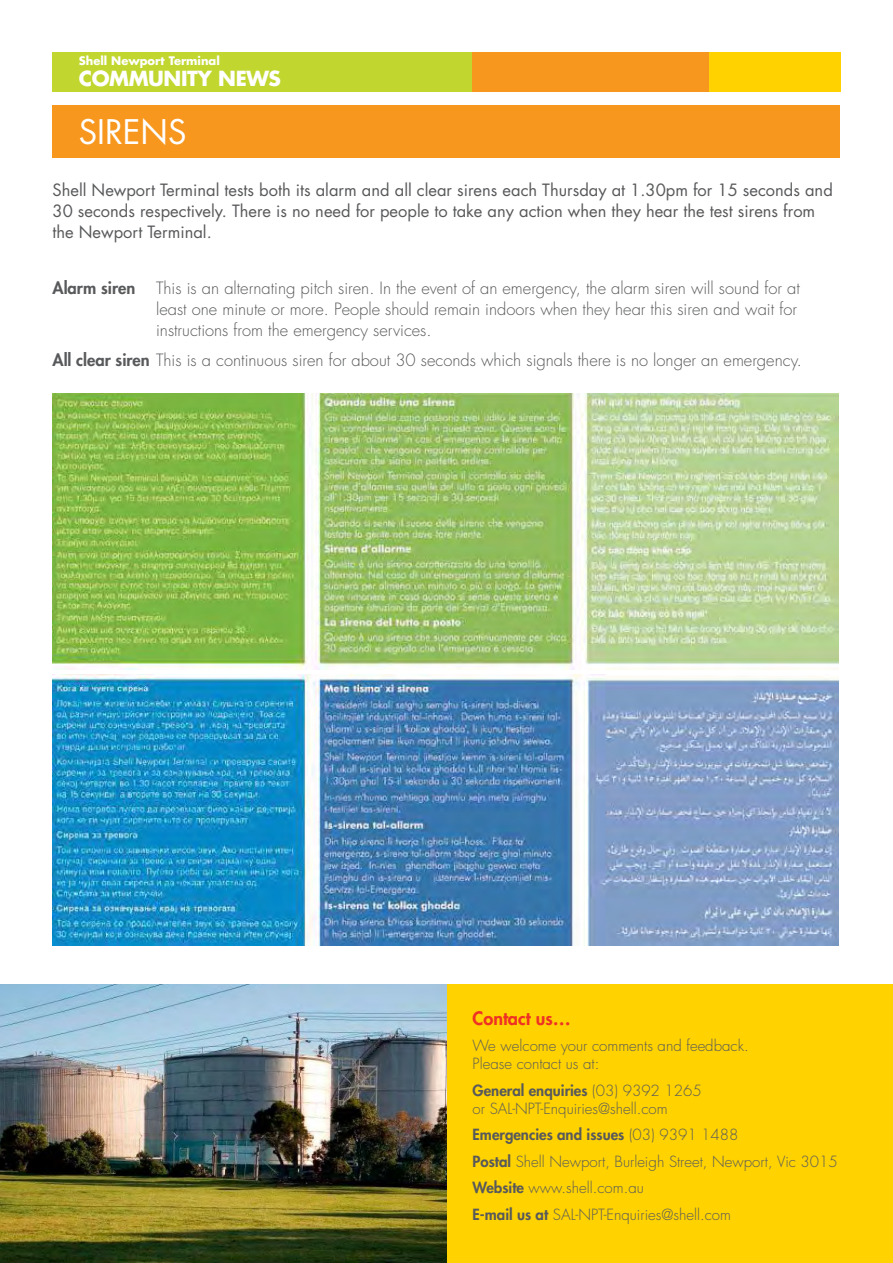
<style>
.page{position:relative;width:893px;height:1263px;background:#fff}
.page>*{position:absolute;margin:0;border:0;box-sizing:border-box;transform-origin:0 0}
.t1{font:33px "Futura";color:#fff}
.t2{font:700 20.25px "Futura";letter-spacing:-.02em;color:#fff}
.t3{font:800 18px "Futura";color:#ee3124}
.t4{font:300 16.5px/21px "Futura";color:#58595b}
.t5{font:16.5px/21px "Futura";color:#58595b}
.t6{font:800 16.5px "Futura";color:#58595b}
.t7{font:300 15px/26.5px "Futura";color:#58595b}
.t8{font:700 11.55px "Futura";color:#fff}
.s1{font-weight:800}
</style>
<div class="page">
<img style="left:53px;top:674px;width:785px;height:271px">
<img style="left:53px;top:394px;width:785px;height:276px">
<div style="left:0;top:985px;width:893px;height:278px;background:#ffd200"></div>
<img style="left:0;top:985px;width:446px;height:278px">
<div style="left:53px;top:53px;width:420px;height:39px;background:#c1d72f"></div>
<div style="left:53px;top:105px;width:787px;height:53px;background:#f8971d"></div>
<div style="left:473px;top:53px;width:236px;height:39px;background:#f8971d"></div>
<div style="left:709px;top:53px;width:131px;height:39px;background:#ffd200"></div>
<p class="t8" style="left:79px;top:53px;width:143px">Shell Newport Terminal</p>
<p class="t2" style="left:79px;top:65px;width:204px">COMMUNITY NEWS</p>
<h1 class="t1" style="left:79px;top:111px;width:109px">SIRENS</h1>
<p class="t5" style="left:53px;top:180px;width:782px">Shell Newport Terminal tests both its alarm and all clear sirens each Thursday at 1.30pm for 15 seconds and<br>30 seconds respectively. There is no need for people to take any action when they hear the test sirens from the Newport Terminal.</p>
<p class="t6" style="left:53px;top:277px;width:84px">Alarm siren</p>
<p class="t4" style="left:156px;top:278px;width:645px">This is an alternating pitch siren. In the event of an emergency, the alarm siren will sound for at least one minute or more. People should remain indoors when they hear this siren and wait for instructions from the emergency services.</p>
<p class="t4" style="left:53px;top:350px;width:751px"><span class="s1">All clear siren</span> This is a continuous siren for about 30 seconds which signals there is no longer an emergency.</p>
<p class="t3" style="left:473px;top:1006px;width:100px">Contact us…</p>
<p class="t7" style="left:473px;top:1037px;width:278px;line-height:18px">We welcome your comments and feedback.<br>Please contact us at:</p>
<p class="t7" style="left:473px;top:1081px;width:231px;line-height:18px"><span class="s1">General enquiries</span> (03) 9392 1265 or SAL-NPT-Enquiries@shell.com</p>
<p class="t7" style="left:473px;top:1122px;width:367px"><span class="s1">Emergencies and issues</span> (03) 9391 1488<br><span class="s1">Postal</span> Shell Newport, Burleigh Street, Newport, Vic 3015<br><span class="s1">Website</span> www.shell.com.au<br><span class="s1">E-mail us at</span> SAL-NPT-Enquiries@shell.com</p>
</div>
